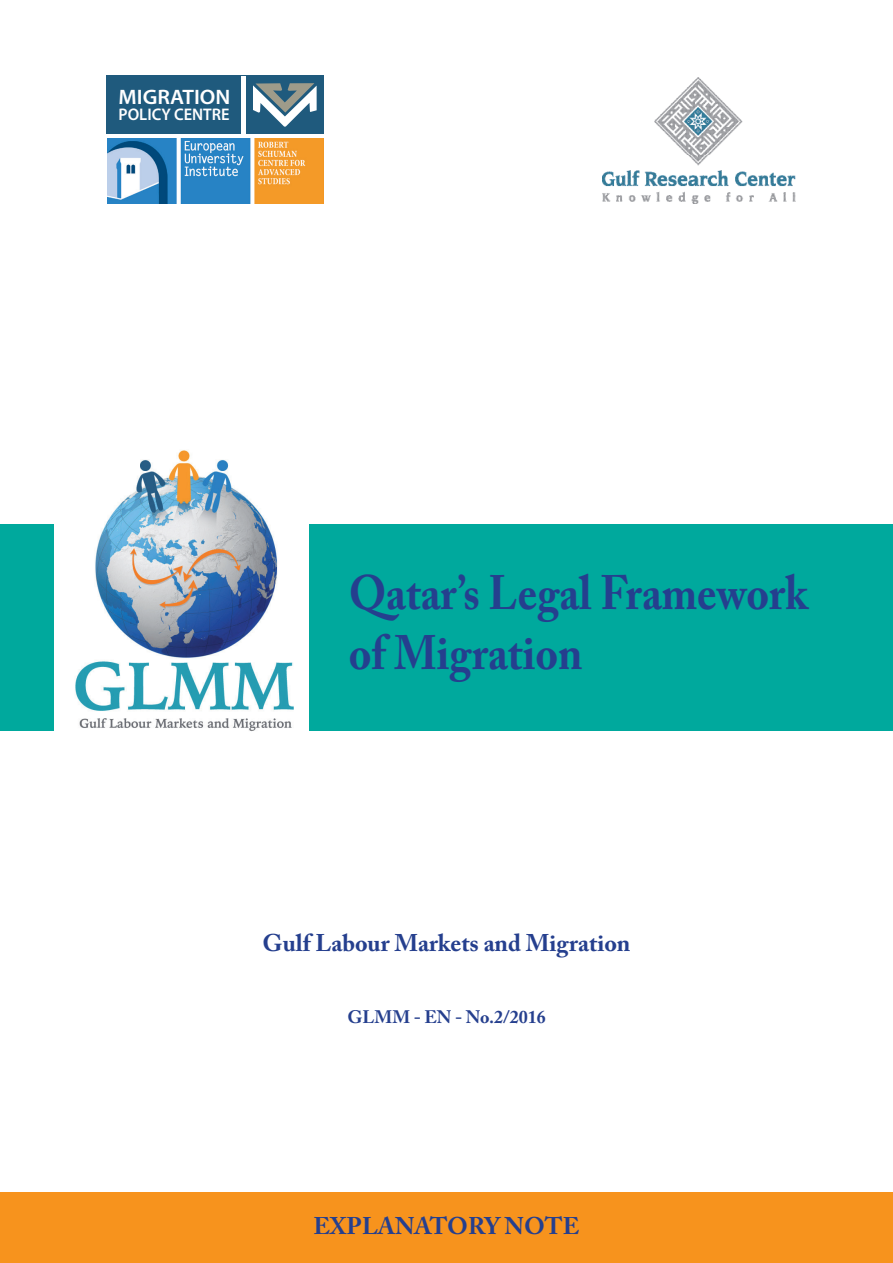
<style>
.page{position:relative;width:893px;height:1263px;background:#fff}
.page>*{position:absolute;margin:0;border:0;box-sizing:border-box;transform-origin:0 0}
.t1{font:700 48px/60px "Adobe Caslon Pro";color:#253f8e;scale:.9 1}
.t2{font:700 24px "Adobe Caslon Pro";color:#253f8e}
.t3{font:600 21px "Myriad Pro";color:#fff;scale:1.05 1}
.t4{font:700 18px "Adobe Caslon Pro";color:#253f8e}
.t5{font:600 16.8px "Myriad Pro";color:#fff}
</style>
<div class="page">
<div style="left:0;top:524px;width:893px;height:206px;background:#00a99d"></div>
<div style="left:0;top:1193px;width:893px;height:70px;background:#f7931d"></div>
<div style="left:106px;top:76px;width:218px;height:58px;background:#1f5a7d"></div>
<hr style="left:242px;top:76px;width:4px;height:58px;background:#fff">
<svg style="left:253px;top:83px;width:64px;height:44px"></svg>
<img style="left:107px;top:139px;width:217px;height:64px">
<img style="left:602px;top:78px;width:194px;height:125px">
<div style="left:54px;top:394px;width:255px;height:358px;background:#fff"></div>
<img style="left:75px;top:450px;width:219px;height:282px">
<p class="t3" style="left:119px;top:84px;width:108px">MIGRATION</p>
<p class="t5" style="left:119px;top:104px;width:113px">POLICY CENTRE</p>
<h1 class="t1" style="left:349px;top:562px;width:511px">Qatar’s Legal Framework of Migration</h1>
<p class="t2" style="left:262px;top:929px;width:370px">Gulf Labour Markets and Migration</p>
<p class="t4" style="left:347px;top:1006px;width:200px">GLMM - EN - No.2/2016</p>
<p class="t2" style="left:314px;top:1212px;width:267px">EXPLANATORY NOTE</p>
</div>
